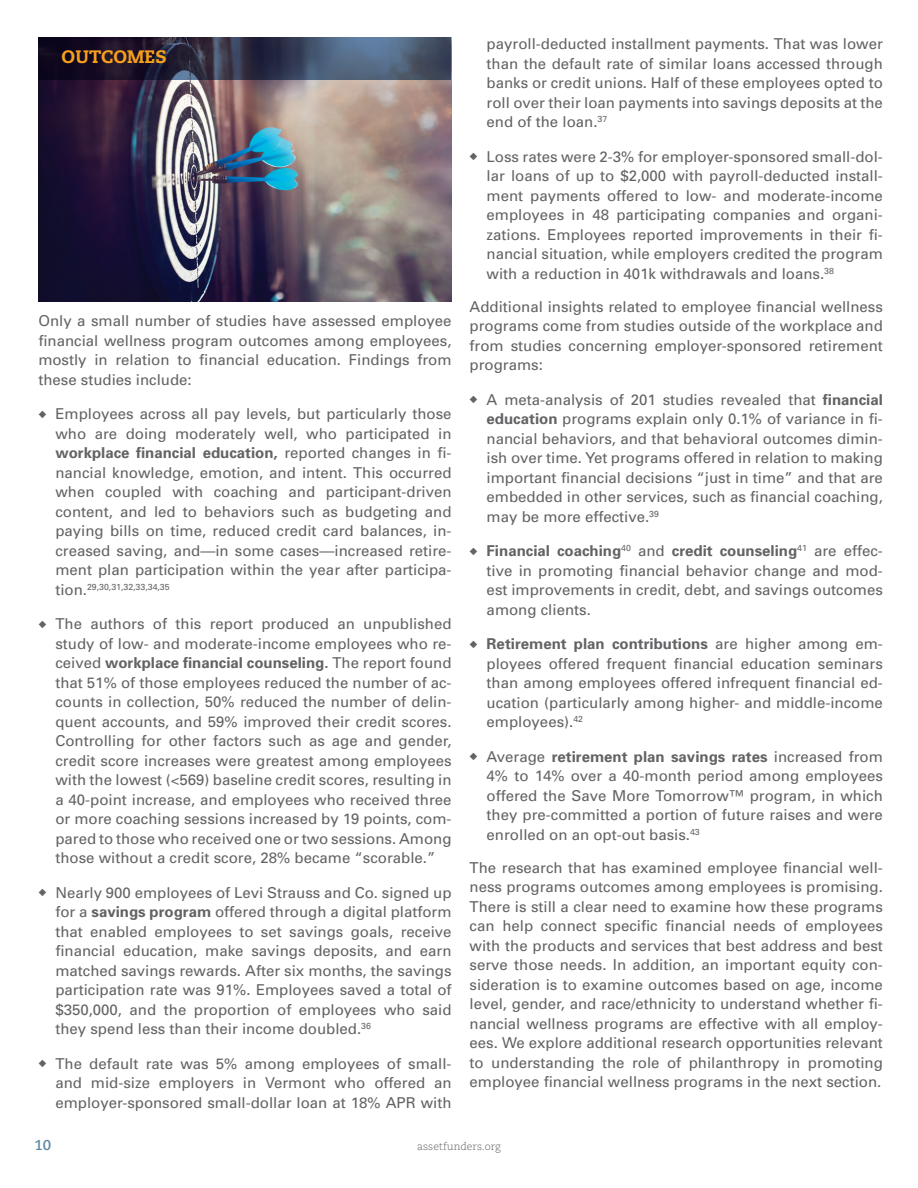
<style>
.page{position:relative;width:918px;height:1188px;background:#fff}
.page>*{position:absolute;margin:0;border:0;box-sizing:border-box;transform-origin:0 0}
.t1{font:800 18px "Caecilia";color:#f6a01b}
.t2{font:15px/19.5px "Univers";color:#636366;text-align:justify}
.t3{font:700 14.25px "Caecilia";color:#5c87a1}
.t4{font:300 10.5px "Caecilia";color:#636366}
.t5{font:8.7px "Univers";color:#636366}
.s1{font-weight:700}
.s2{font-size:15px}
</style>
<div class="page">
<img style="left:38px;top:38px;width:414px;height:263px">
<svg style="left:38px;top:38px;width:413px;height:42px;background:#33374f"></svg>
<p class="t1" style="left:62px;top:46px;width:107px">OUTCOMES</p>
<p class="t2" style="left:38px;top:311px;width:415px">Only a small number of studies have assessed employee financial wellness program outcomes among employees, mostly in relation to financial education. Findings from these studies include:</p>
<p class="t2" style="left:55px;top:404px;width:398px;text-indent:-17px">◆ Employees across all pay levels, but particularly those who are doing moderately well, who participated in <span class="s1">workplace financial education,</span> reported changes in fi&shy;nancial knowledge, emotion, and intent. This occurred when coupled with coaching and participant-driven content, and led to behaviors such as budgeting and paying bills on time, reduced credit card balances, in&shy;creased saving, and—in some cases—increased retire&shy;ment plan participation within the year after participa-</p>
<p class="t5" style="left:55px;top:581px;width:116px"><span class="s2">tion.</span>29,30,31,32,33,34,35</p>
<p class="t2" style="left:55px;top:614px;width:398px;text-indent:-17px">◆ The authors of this report produced an unpublished study of low- and moderate-income employees who re&shy;ceived <span class="s1">workplace financial counseling.</span> The report found that 51% of those employees reduced the number of ac&shy;counts in collection, 50% reduced the number of delin&shy;quent accounts, and 59% improved their credit scores.<br>Controlling for other factors such as age and gender, credit score increases were greatest among employees with the lowest (&lt;569) baseline credit scores, resulting in a 40-point increase, and employees who received three or more coaching sessions increased by 19 points, com&shy;pared to those who received one or two sessions. Among those without a credit score, 28% became “scorable.”</p>
<p class="t2" style="left:55px;top:883px;width:398px;text-indent:-17px">◆ Nearly 900 employees of Levi Strauss and Co. signed up for a <span class="s1">savings program</span> offered through a digital platform that enabled employees to set savings goals, receive financial education, make savings deposits, and earn matched savings rewards. After six months, the savings participation rate was 91%. Employees saved a total of $350,000, and the proportion of employees who said they spend less than their income doubled.<sup>36</sup></p>
<p class="t2" style="left:55px;top:1054px;width:398px;text-indent:-17px">◆ The default rate was 5% among employees of small&shy;and mid-size employers in Vermont who offered an employer-sponsored small-dollar loan at 18% APR with</p>
<p class="t2" style="left:487px;top:34px;width:398px">payroll-deducted installment payments. That was lower than the default rate of similar loans accessed through banks or credit unions. Half of these employees opted to roll over their loan payments into savings deposits at the end of the loan.<sup>37</sup></p>
<p class="t2" style="left:487px;top:147px;width:398px;text-indent:-17px">◆ Loss rates were 2-3% for employer-sponsored small-dol&shy;lar loans of up to $2,000 with payroll-deducted install&shy;ment payments offered to low- and moderate-income employees in 48 participating companies and organi&shy;zations. Employees reported improvements in their fi&shy;nancial situation, while employers credited the program with a reduction in 401k withdrawals and loans.<sup>38</sup></p>
<p class="t2" style="left:470px;top:297px;width:415px">Additional insights related to employee financial wellness programs come from studies outside of the workplace and from studies concerning employer-sponsored retirement programs:</p>
<p class="t2" style="left:487px;top:390px;width:398px;text-indent:-17px">◆ A meta-analysis of 201 studies revealed that <span class="s1">financial education</span> programs explain only 0.1% of variance in fi&shy;nancial behaviors, and that behavioral outcomes dimin&shy;ish over time. Yet programs offered in relation to making important financial decisions “just in time” and that are embedded in other services, such as financial coaching, may be more effective.<sup>39</sup></p>
<p class="t2" style="left:487px;top:541px;width:398px;text-indent:-17px">◆ <span class="s1">Financial coaching</span><sup>40</sup> and <span class="s1">credit counseling</span><sup>41</sup> are effec&shy;tive in promoting financial behavior change and mod&shy;est improvements in credit, debt, and savings outcomes among clients.</p>
<p class="t2" style="left:487px;top:634px;width:398px;text-indent:-17px">◆ <span class="s1">Retirement plan contributions</span> are higher among em&shy;ployees offered frequent financial education seminars than among employees offered infrequent financial ed&shy;ucation (particularly among higher- and middle-income employees).<sup>42</sup></p>
<p class="t2" style="left:487px;top:747px;width:398px;text-indent:-17px">◆ Average <span class="s1">retirement plan savings rates</span> increased from 4% to 14% over a 40-month period among employees offered the Save More Tomorrow™ program, in which they pre-committed a portion of future raises and were enrolled on an opt-out basis.<sup>43</sup></p>
<p class="t2" style="left:470px;top:858px;width:415px">The research that has examined employee financial well&shy;ness programs outcomes among employees is promising.<br>There is still a clear need to examine how these programs can help connect specific financial needs of employees with the products and services that best address and best serve those needs. In addition, an important equity con&shy;sideration is to examine outcomes based on age, income level, gender, and race/ethnicity to understand whether fi&shy;nancial wellness programs are effective with all employ&shy;ees. We explore additional research opportunities relevant to understanding the role of philanthropy in promoting employee financial wellness programs in the next section.</p>
<p class="t3" style="left:35px;top:1137px;width:18px">10</p>
<p class="t4" style="left:417px;top:1140px;width:85px">assetfunders.org</p>
</div>
